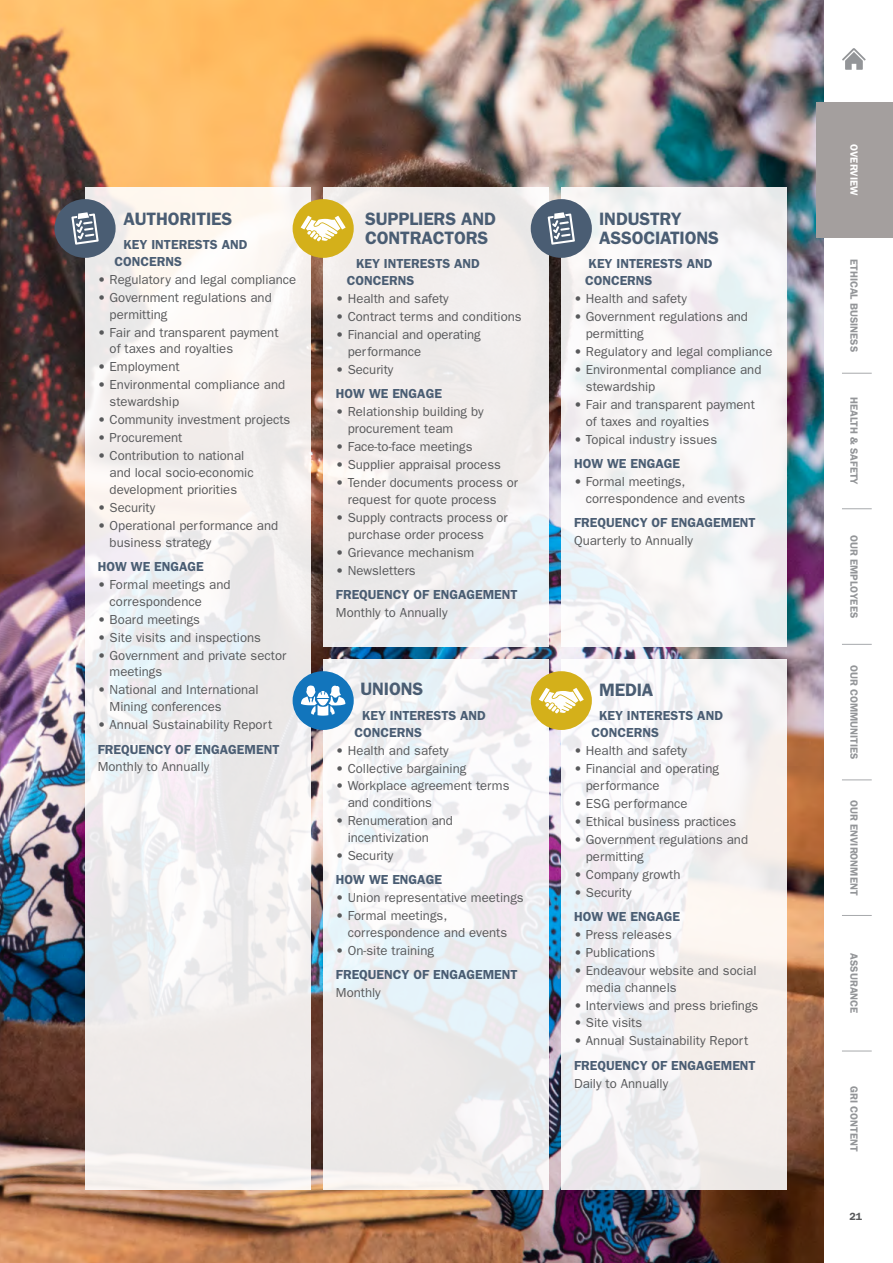
<style>
.page{position:relative;width:893px;height:1263px;background:#fff}
.page>*{position:absolute;margin:0;border:0;box-sizing:border-box;transform-origin:0 0}
.t1{font:600 18px/19.5px "Franklin Gothic";letter-spacing:-.01em;color:#4a5d73}
.t2{font:13.2px/17px "Franklin Gothic";color:#58595b}
.t3{font:600 13.2px/17px "Franklin Gothic";color:#4a5d73}
.t4{font:600 10.5px "Franklin Gothic";color:#939598}
.t5{font:600 10.5px "Franklin Gothic";color:#fff}
.t6{font:600 10.5px "Franklin Gothic";color:#58595b}
</style>
<div class="page">
<img style="left:0;top:0;width:824px;height:1263px">
<div style="left:85px;top:187px;width:225px;height:1002px;background:linear-gradient(to right,#f1f0f0,#f2efee)"></div>
<svg style="left:323px;top:187px;width:226px;height:459px;background:#eeeceb"></svg>
<svg style="left:323px;top:659px;width:226px;height:530px"></svg>
<div style="left:561px;top:187px;width:226px;height:459px;background:linear-gradient(to right,#f6f5f5,#f1f2f4)"></div>
<svg style="left:561px;top:659px;width:226px;height:530px;fill:#f5f0f1"></svg>
<div style="left:54px;top:199px;width:62px;height:59px;background:#4a5d73;border-radius:50%"></div>
<svg style="left:71px;top:212px;width:28px;height:33px"></svg>
<div style="left:293px;top:199px;width:61px;height:59px;background:#d4b01a;border-radius:50%"></div>
<svg style="left:301px;top:215px;width:45px;height:26px"></svg>
<div style="left:293px;top:671px;width:61px;height:59px;background:#1275bc;border-radius:50%"></div>
<svg style="left:301px;top:685px;width:44px;height:31px"></svg>
<div style="left:531px;top:199px;width:61px;height:59px;background:#4a5d73;border-radius:50%"></div>
<svg style="left:548px;top:212px;width:27px;height:33px"></svg>
<div style="left:531px;top:671px;width:61px;height:59px;background:#d4b01a;border-radius:50%"></div>
<svg style="left:539px;top:688px;width:45px;height:25px"></svg>
<hr style="left:842px;top:373px;width:30px;height:1px;background:#a7a9ac">
<hr style="left:842px;top:508px;width:30px;height:1px;background:#a7a9ac">
<hr style="left:842px;top:644px;width:30px;height:1px;background:#a7a9ac">
<hr style="left:842px;top:780px;width:30px;height:1px;background:#a7a9ac">
<hr style="left:842px;top:915px;width:30px;height:1px;background:#a7a9ac">
<hr style="left:842px;top:1051px;width:30px;height:1px;background:#a7a9ac">
<div style="left:816px;top:102px;width:77px;height:136px;background:#a49f9e"></div>
<svg style="left:842px;top:48px;width:24px;height:22px"></svg>
<h1 class="t1" style="left:124px;top:208px;width:110px">AUTHORITIES</h1>
<p class="t3" style="left:115px;top:236px;width:134px;text-indent:9px">KEY INTERESTS AND<br>CONCERNS</p>
<p class="t2" style="left:98px;top:271px;width:200px">• Regulatory and legal compliance</p>
<p class="t2" style="left:110px;top:288px;width:164px;text-indent:-12px">• Government regulations and permitting</p>
<p class="t2" style="left:110px;top:323px;width:170px;text-indent:-12px">• Fair and transparent payment of taxes and royalties</p>
<p class="t2" style="left:98px;top:358px;width:83px">• Employment</p>
<p class="t2" style="left:110px;top:376px;width:177px;text-indent:-12px">• Environmental compliance and stewardship</p>
<p class="t2" style="left:98px;top:411px;width:194px">• Community investment projects</p>
<p class="t2" style="left:98px;top:429px;width:86px">• Procurement</p>
<p class="t2" style="left:110px;top:447px;width:146px;text-indent:-12px">• Contribution to national and local socio-economic development priorities</p>
<p class="t2" style="left:98px;top:498px;width:59px">• Security</p>
<p class="t2" style="left:110px;top:516px;width:170px;text-indent:-12px">• Operational performance and business strategy</p>
<p class="t3" style="left:98px;top:557px;width:108px">HOW WE ENGAGE</p>
<p class="t2" style="left:110px;top:576px;width:122px;text-indent:-12px">• Formal meetings and correspondence</p>
<p class="t2" style="left:98px;top:610px;width:104px">• Board meetings</p>
<p class="t2" style="left:98px;top:628px;width:165px">• Site visits and inspections</p>
<p class="t2" style="left:110px;top:646px;width:178px;text-indent:-12px">• Government and private sector meetings</p>
<p class="t2" style="left:110px;top:681px;width:150px;text-indent:-12px">• National and International<br>Mining conferences</p>
<p class="t2" style="left:98px;top:716px;width:176px">• Annual Sustainability Report</p>
<p class="t3" style="left:98px;top:740px;width:183px">FREQUENCY OF ENGAGEMENT</p>
<p class="t2" style="left:98px;top:758px;width:113px">Monthly to Annually</p>
<h1 class="t1" style="left:365px;top:208px;width:133px">SUPPLIERS AND<br>CONTRACTORS</h1>
<p class="t3" style="left:347px;top:255px;width:135px;text-indent:9px">KEY INTERESTS AND<br>CONCERNS</p>
<p class="t2" style="left:336px;top:290px;width:114px">• Health and safety</p>
<p class="t2" style="left:336px;top:308px;width:187px">• Contract terms and conditions</p>
<p class="t2" style="left:348px;top:326px;width:135px;text-indent:-12px">• Financial and operating performance</p>
<p class="t2" style="left:336px;top:361px;width:59px">• Security</p>
<p class="t3" style="left:336px;top:385px;width:108px">HOW WE ENGAGE</p>
<p class="t2" style="left:348px;top:403px;width:137px;text-indent:-12px">• Relationship building by procurement team</p>
<p class="t2" style="left:336px;top:438px;width:138px">• Face-to-face meetings</p>
<p class="t2" style="left:336px;top:456px;width:167px">• Supplier appraisal process</p>
<p class="t2" style="left:348px;top:474px;width:172px;text-indent:-12px">• Tender documents process or request for quote process</p>
<p class="t2" style="left:348px;top:509px;width:162px;text-indent:-12px">• Supply contracts process or purchase order process</p>
<p class="t2" style="left:336px;top:543px;width:140px">• Grievance mechanism</p>
<p class="t2" style="left:336px;top:561px;width:81px">• Newsletters</p>
<p class="t3" style="left:336px;top:585px;width:183px">FREQUENCY OF ENGAGEMENT</p>
<p class="t2" style="left:336px;top:604px;width:113px">Monthly to Annually</p>
<h1 class="t1" style="left:361px;top:679px;width:64px">UNIONS</h1>
<p class="t3" style="left:355px;top:706px;width:133px;text-indent:7px">KEY INTERESTS AND<br>CONCERNS</p>
<p class="t2" style="left:336px;top:741px;width:114px">• Health and safety</p>
<p class="t2" style="left:336px;top:759px;width:132px">• Collective bargaining</p>
<p class="t2" style="left:348px;top:777px;width:163px;text-indent:-12px">• Workplace agreement terms and conditions</p>
<p class="t2" style="left:348px;top:812px;width:107px;text-indent:-12px">• Renumeration and incentivization</p>
<p class="t2" style="left:336px;top:847px;width:59px">• Security</p>
<p class="t3" style="left:336px;top:871px;width:108px">HOW WE ENGAGE</p>
<p class="t2" style="left:336px;top:889px;width:189px">• Union representative meetings</p>
<p class="t2" style="left:348px;top:907px;width:161px;text-indent:-12px">• Formal meetings, correspondence and events</p>
<p class="t2" style="left:336px;top:942px;width:100px">• On-site training</p>
<p class="t3" style="left:336px;top:966px;width:183px">FREQUENCY OF ENGAGEMENT</p>
<p class="t2" style="left:336px;top:984px;width:46px">Monthly</p>
<h1 class="t1" style="left:599px;top:208px;width:121px">INDUSTRY<br>ASSOCIATIONS</h1>
<p class="t3" style="left:585px;top:255px;width:129px">KEY INTERESTS AND<br>CONCERNS</p>
<p class="t2" style="left:574px;top:290px;width:114px">• Health and safety</p>
<p class="t2" style="left:586px;top:308px;width:164px;text-indent:-12px">• Government regulations and permitting</p>
<p class="t2" style="left:574px;top:343px;width:200px">• Regulatory and legal compliance</p>
<p class="t2" style="left:586px;top:361px;width:177px;text-indent:-12px">• Environmental compliance and stewardship</p>
<p class="t2" style="left:586px;top:396px;width:170px;text-indent:-12px">• Fair and transparent payment of taxes and royalties</p>
<p class="t2" style="left:574px;top:430px;width:145px">• Topical industry issues</p>
<p class="t3" style="left:574px;top:455px;width:108px">HOW WE ENGAGE</p>
<p class="t2" style="left:586px;top:473px;width:161px;text-indent:-12px">• Formal meetings, correspondence and events</p>
<p class="t3" style="left:574px;top:514px;width:183px">FREQUENCY OF ENGAGEMENT</p>
<p class="t2" style="left:574px;top:532px;width:121px">Quarterly to Annually</p>
<h1 class="t1" style="left:599px;top:679px;width:56px">MEDIA</h1>
<p class="t3" style="left:592px;top:707px;width:133px;text-indent:7px">KEY INTERESTS AND<br>CONCERNS</p>
<p class="t2" style="left:574px;top:742px;width:114px">• Health and safety</p>
<p class="t2" style="left:586px;top:760px;width:135px;text-indent:-12px">• Financial and operating performance</p>
<p class="t2" style="left:574px;top:795px;width:115px">• ESG performance</p>
<p class="t2" style="left:574px;top:813px;width:164px">• Ethical business practices</p>
<p class="t2" style="left:586px;top:830px;width:164px;text-indent:-12px">• Government regulations and permitting</p>
<p class="t2" style="left:574px;top:865px;width:108px">• Company growth</p>
<p class="t2" style="left:574px;top:883px;width:59px">• Security</p>
<p class="t3" style="left:574px;top:907px;width:108px">HOW WE ENGAGE</p>
<p class="t2" style="left:574px;top:925px;width:99px">• Press releases</p>
<p class="t2" style="left:574px;top:943px;width:83px">• Publications</p>
<p class="t2" style="left:586px;top:961px;width:172px;text-indent:-12px">• Endeavour website and social media channels</p>
<p class="t2" style="left:574px;top:996px;width:186px">• Interviews and press briefings</p>
<p class="t2" style="left:574px;top:1014px;width:70px">• Site visits</p>
<p class="t2" style="left:574px;top:1032px;width:176px">• Annual Sustainability Report</p>
<p class="t3" style="left:574px;top:1056px;width:183px">FREQUENCY OF ENGAGEMENT</p>
<p class="t2" style="left:574px;top:1074px;width:96px">Daily to Annually</p>
<p class="t5" style="left:860px;top:144px;width:53px;rotate:90deg">OVERVIEW</p>
<p class="t4" style="left:860px;top:259px;width:94px;rotate:90deg">ETHICAL BUSINESS</p>
<p class="t4" style="left:860px;top:397px;width:89px;rotate:90deg">HEALTH &amp; SAFETY</p>
<p class="t4" style="left:860px;top:535px;width:84px;rotate:90deg">OUR EMPLOYEES</p>
<p class="t4" style="left:860px;top:665px;width:96px;rotate:90deg">OUR COMMUNITIES</p>
<p class="t4" style="left:860px;top:800px;width:97px;rotate:90deg">OUR ENVIRONMENT</p>
<p class="t4" style="left:860px;top:953px;width:61px;rotate:90deg">ASSURANCE</p>
<p class="t4" style="left:860px;top:1086px;width:67px;rotate:90deg">GRI CONTENT</p>
<p class="t6" style="left:849px;top:1210px;width:14px">21</p>
</div>
